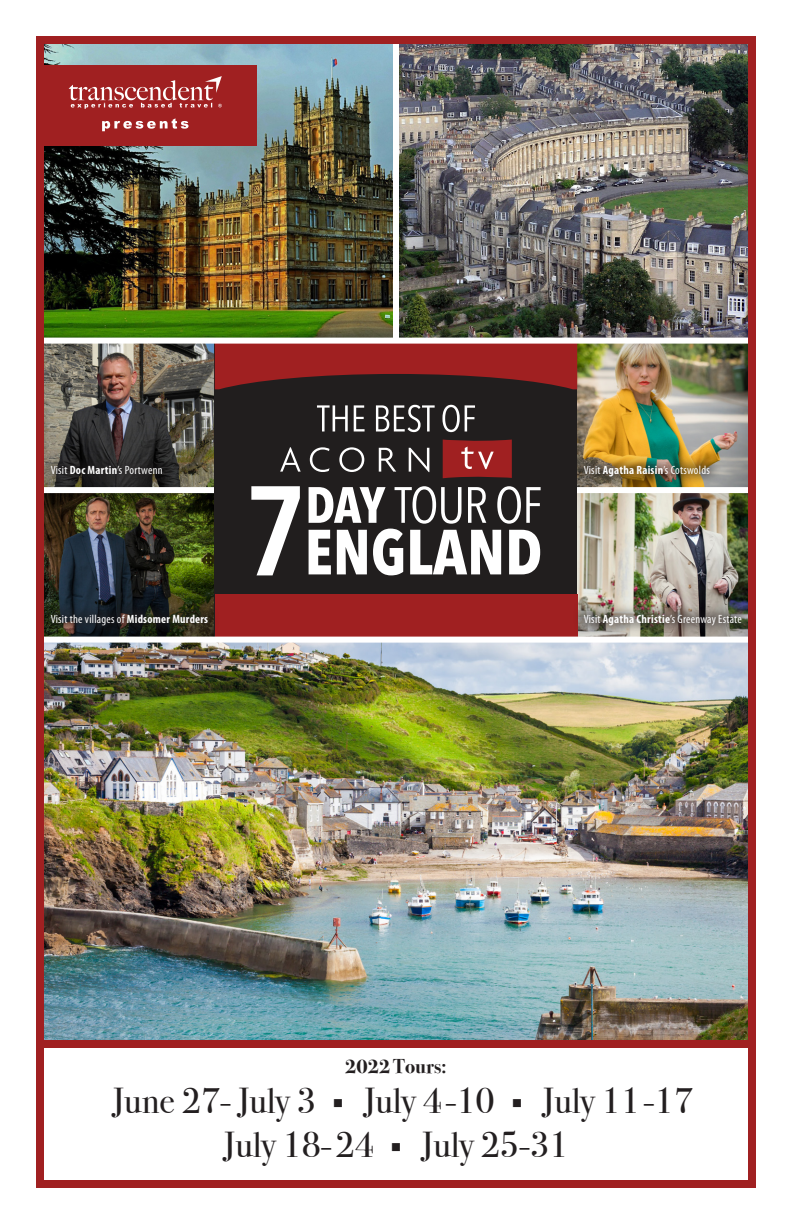
<style>
.page{position:relative;width:792px;height:1224px;background:#fff}
.page>*{position:absolute;margin:0;border:0;box-sizing:border-box;transform-origin:0 0}
.t1{font:36px "Bodoni Svty Two ITCTT";color:#231f20}
.t2{font:700 20px "Bodoni Svty Two ITCTT";color:#231f20}
.t3{font:condensed 12px "Myriad Pro";letter-spacing:.02em;color:#fff}
.s1{font-weight:700}
.s2{font-family:"Times New Roman";font-weight:700;font-size:30px}
</style>
<div class="page">
<img style="left:577px;top:344px;width:170px;height:293px">
<img style="left:45px;top:344px;width:170px;height:293px">
<div style="left:36px;top:487px;width:720px;height:6px;background:#fff"></div>
<div style="left:215px;top:342px;width:362px;height:297px;background:#211e1e"></div>
<svg style="left:251px;top:486px;width:49px;height:89px"></svg>
<svg style="left:309px;top:486px;width:232px;height:89px"></svg>
<svg style="left:317px;top:405px;width:31px;height:27px"></svg>
<svg style="left:354px;top:405px;width:11px;height:27px"></svg>
<svg style="left:376px;top:405px;width:59px;height:27px"></svg>
<svg style="left:442px;top:405px;width:33px;height:27px"></svg>
<svg style="left:215px;top:344px;width:362px;height:45px"></svg>
<div style="left:215px;top:594px;width:362px;height:45px;background:#a02021"></div>
<svg style="left:443px;top:440px;width:69px;height:38px"></svg>
<svg style="left:280px;top:447px;width:21px;height:25px"></svg>
<svg style="left:310px;top:447px;width:19px;height:25px"></svg>
<svg style="left:339px;top:447px;width:25px;height:25px"></svg>
<svg style="left:379px;top:448px;width:17px;height:24px"></svg>
<svg style="left:409px;top:448px;width:20px;height:24px"></svg>
<img style="left:45px;top:45px;width:702px;height:293px">
<img style="left:45px;top:643px;width:702px;height:397px">
<div style="left:36px;top:338px;width:720px;height:6px;background:#fff"></div>
<div style="left:393px;top:36px;width:6px;height:302px;background:#fff"></div>
<div style="left:38px;top:65px;width:219px;height:81px;background:#a02021"></div>
<svg style="left:69px;top:76px;width:153px;height:33px"></svg>
<svg style="left:102px;top:118px;width:87px;height:13px"></svg>
<div style="left:36px;top:637px;width:720px;height:6px;background:#fff"></div>
<div style="left:36px;top:36px;width:720px;height:1152px;border:8px solid #a02021"></div>
<img style="left:577px;top:454px;width:144px;height:34px">
<svg style="left:40px;top:454px;width:134px;height:32px"></svg>
<svg style="left:40px;top:603px;width:175px;height:33px"></svg>
<img style="left:577px;top:603px;width:176px;height:33px">
<div style="left:40px;top:1040px;width:712px;height:8px;background:#a02021"></div>
<p class="t3" style="left:51px;top:463px;width:113px">Visit <span class="s1">Doc Martin</span>’s Portwenn</p>
<p class="t3" style="left:584px;top:463px;width:127px">Visit <span class="s1">Agatha Raisin</span>’s Cotswolds</p>
<p class="t3" style="left:51px;top:612px;width:159px">Visit the villages of <span class="s1">Midsomer Murders</span></p>
<p class="t3" style="left:584px;top:612px;width:159px">Visit <span class="s1">Agatha Christie</span>’s Greenway Estate</p>
<p class="t2" style="left:345px;top:1049px;width:103px">2022 Tours:</p>
<p class="t1" style="left:112px;top:1071px;width:582px">June 27- July 3 <span class="s2">▪</span> July 4-10 <span class="s2">▪</span> July 11-17</p>
<p class="t1" style="left:224px;top:1115px;width:346px">July 18-24 <span class="s2">▪</span> July 25-31</p>
</div>
